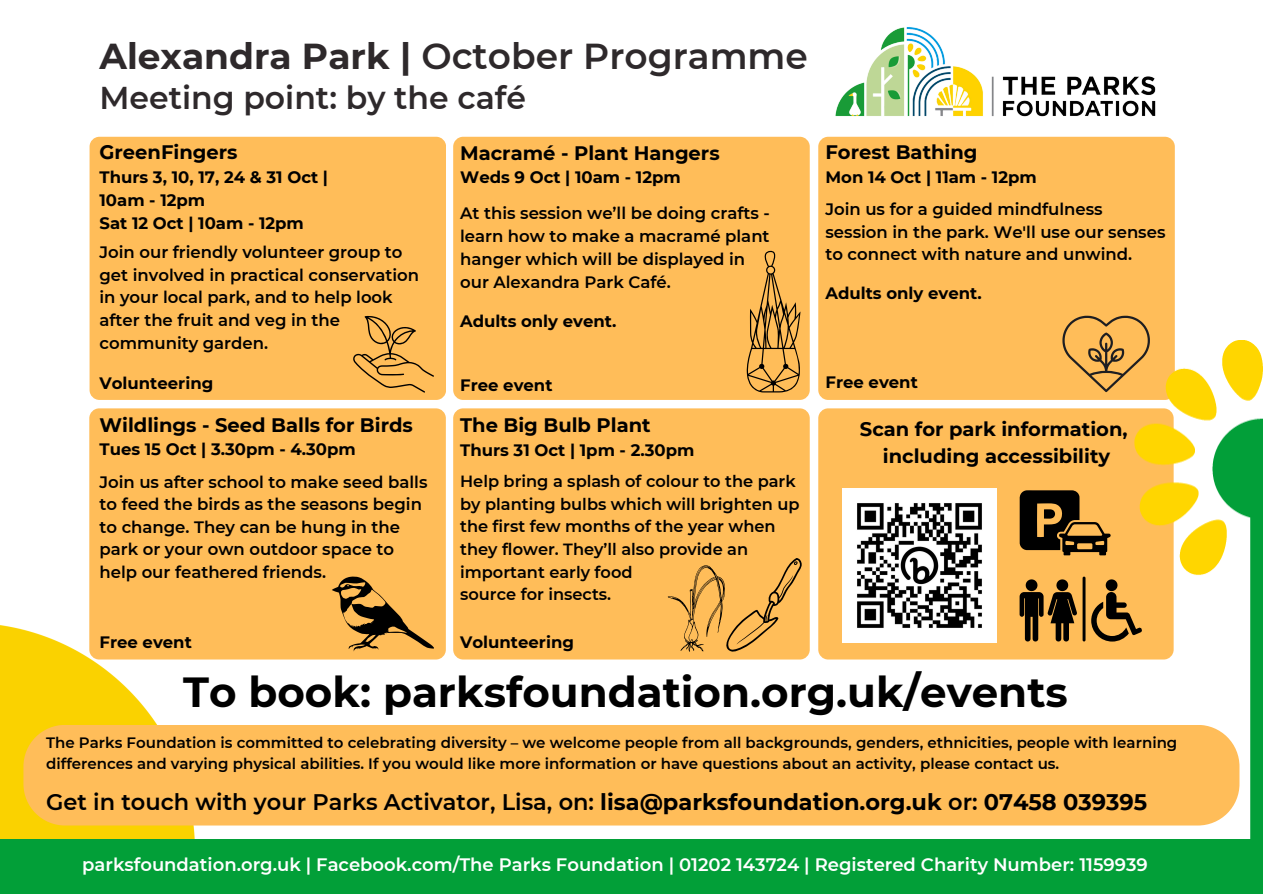
<style>
.page{position:relative;width:1263px;height:894px;background:#fff}
.page>*{position:absolute;margin:0;border:0;box-sizing:border-box;transform-origin:0 0}
.t1{font:700 42px "Montserrat";color:#000}
.t2{font:600 36px "Montserrat";color:#2e292b}
.t3{font:600 31.5px "Montserrat";color:#2e292b}
.t4{font:600 22.5px "Montserrat";color:#000}
.t5{font:700 19.5px/27px "Montserrat";color:#000;text-align:center}
.t6{font:600 18px "Montserrat";color:#fff}
.t7{font:600 16.5px/23px "Montserrat";color:#000}
.t8{font:700 16.5px "Montserrat";color:#000}
.t9{font:600 16.2px/22.6px "Montserrat";color:#000}
.t10{font:600 15px/21px "Montserrat";color:#000}
.s1{font-weight:700}
</style>
<div class="page">
<div style="left:89px;top:408px;width:357px;height:251px;background:#ffbd59;border-radius:10px"></div>
<img style="left:0;top:613px;width:225px;height:225px">
<div style="left:0;top:838px;width:1263px;height:55px;background:#029f38"></div>
<div style="left:818px;top:137px;width:357px;height:263px;background:#ffbd59;border-radius:10px"></div>
<div style="left:90px;top:137px;width:356px;height:263px;background:#ffbd59;border-radius:10px"></div>
<div style="left:453px;top:137px;width:357px;height:263px;background:#ffbd59;border-radius:10px"></div>
<svg style="left:353px;top:315px;width:81px;height:77px"></svg>
<div style="left:23px;top:724px;width:1111px;height:101px;background:#ffbd59"></div>
<div style="left:818px;top:408px;width:356px;height:251px;background:#ffbd59;border-radius:10px"></div>
<img style="left:1134px;top:340px;width:129px;height:498px">
<svg style="left:746px;top:250px;width:54px;height:142px"></svg>
<div style="left:453px;top:408px;width:357px;height:251px;background:#ffbd59;border-radius:10px"></div>
<img style="left:842px;top:488px;width:154px;height:154px">
<svg style="left:1020px;top:490px;width:91px;height:65px"></svg>
<hr style="left:1082px;top:576px;width:3px;height:65px;background:#000">
<svg style="left:1091px;top:578px;width:51px;height:63px"></svg>
<svg style="left:1019px;top:579px;width:58px;height:62px"></svg>
<img style="left:835px;top:27px;width:321px;height:90px">
<svg style="left:332px;top:576px;width:102px;height:75px"></svg>
<svg style="left:668px;top:558px;width:134px;height:94px"></svg>
<svg style="left:1062px;top:315px;width:88px;height:77px"></svg>
<p class="t2" style="left:100px;top:34px;width:710px"><span class="s1">Alexandra Park |</span> October Programme</p>
<p class="t3" style="left:100px;top:79px;width:428px">Meeting point: by the café</p>
<h2 class="t5" style="left:100px;top:138px;width:140px">GreenFingers</h2>
<p class="t8" style="left:100px;top:167px;width:230px">Thurs 3, 10, 17, 24 &amp; 31 Oct |</p>
<p class="t8" style="left:100px;top:190px;width:107px">10am - 12pm</p>
<p class="t8" style="left:100px;top:213px;width:206px">Sat 12 Oct | 10am - 12pm</p>
<p class="t7" style="left:100px;top:240px;width:321px">Join our friendly volunteer group to get involved in practical conservation in your local park, and to help look after the fruit and veg in the community garden.</p>
<p class="t8" style="left:100px;top:372px;width:115px">Volunteering</p>
<p class="t5" style="left:100px;top:411px;width:315px">Wildlings - Seed Balls for Birds</p>
<p class="t8" style="left:100px;top:439px;width:258px">Tues 15 Oct | 3.30pm - 4.30pm</p>
<p class="t7" style="left:100px;top:470px;width:329px;line-height:22.5px">Join us after school to make seed balls to feed the birds as the seasons begin to change. They can be hung in the park or your own outdoor space to help our feathered friends.</p>
<p class="t8" style="left:100px;top:631px;width:94px">Free event</p>
<p class="t5" style="left:460px;top:139px;width:261px">Macramé - Plant Hangers</p>
<p class="t8" style="left:460px;top:167px;width:222px">Weds 9 Oct | 10am - 12pm</p>
<p class="t7" style="left:460px;top:201px;width:311px;text-align:justify">At this session we’ll be doing crafts - learn how to make a macramé plant hanger which will be displayed in</p>
<p class="t7" style="left:460px;top:270px;width:212px">our Alexandra Park Café.</p>
<p class="t8" style="left:460px;top:311px;width:158px">Adults only event.</p>
<p class="t8" style="left:460px;top:375px;width:94px">Free event</p>
<p class="t5" style="left:460px;top:411px;width:192px">The Big Bulb Plant</p>
<h4 class="t8" style="left:460px;top:440px;width:236px">Thurs 31 Oct | 1pm - 2.30pm</h4>
<p class="t9" style="left:460px;top:470px;width:341px">Help bring a splash of colour to the park by planting bulbs which will brighten up the first few months of the year when they flower. They’ll also provide an important early food</p>
<p class="t9" style="left:460px;top:583px;width:153px">source for insects.</p>
<p class="t8" style="left:460px;top:632px;width:115px">Volunteering</p>
<p class="t5" style="left:825px;top:138px;width:154px">Forest Bathing</p>
<p class="t8" style="left:825px;top:167px;width:213px">Mon 14 Oct | 11am - 12pm</p>
<p class="t7" style="left:825px;top:198px;width:342px;line-height:22.5px">Join us for a guided mindfulness session in the park. We'll use our senses to connect with nature and unwind.</p>
<p class="t8" style="left:825px;top:283px;width:158px">Adults only event.</p>
<p class="t8" style="left:825px;top:372px;width:94px">Free event</p>
<p class="t5" style="left:860px;top:415px;width:269px">Scan for park information, including accessibility</p>
<p class="t1" style="left:183px;top:665px;width:886px">To book: parksfoundation.org.uk/events</p>
<p class="t10" style="left:46px;top:731px;width:1133px">The Parks Foundation is committed to celebrating diversity – we welcome people from all backgrounds, genders, ethnicities, people with learning differences and varying physical abilities. If you would like more information or have questions about an activity, please contact us.</p>
<p class="t4" style="left:46px;top:788px;width:1102px">Get in touch with your Parks Activator, Lisa, on: <span class="s1">lisa@parksfoundation.org.uk</span> or: <span class="s1">07458 039395</span></p>
<p class="t6" style="left:82px;top:853px;width:1067px">parksfoundation.org.uk | Facebook.com/The Parks Foundation | 01202 143724 | Registered Charity Number: 1159939</p>
</div>
